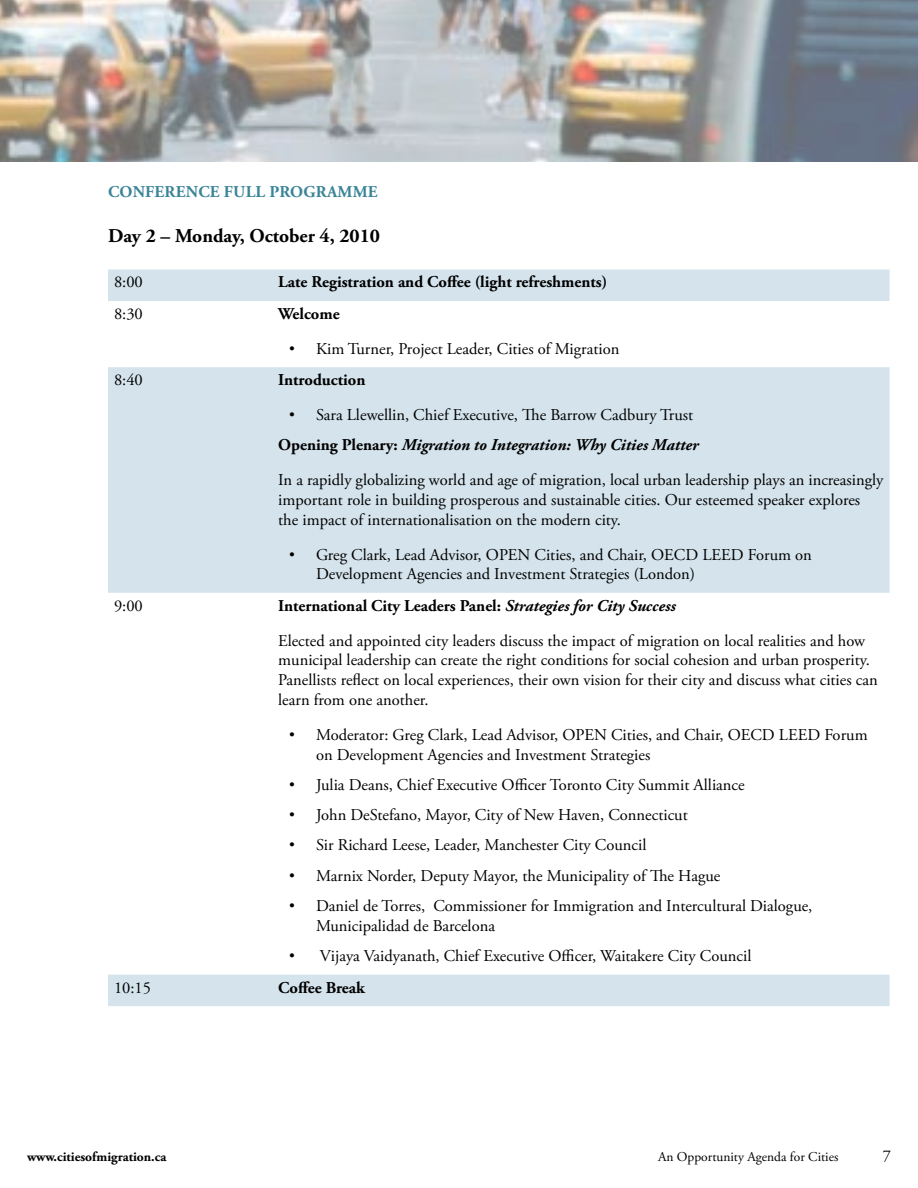
<style>
.page{position:relative;width:918px;height:1188px;background:#fff}
.page>*{position:absolute;margin:0;border:0;box-sizing:border-box;transform-origin:0 0}
.t1{font:700 19.5px "Adobe Garamond Pro";color:#000}
.t2{font:16.5px/19.8px "Adobe Garamond Pro";color:#000}
.t3{font:700 16.5px "Adobe Garamond Pro";color:#000}
.t4{font:700 16.5px "Adobe Garamond Pro";letter-spacing:.015em;color:#3a8497}
.t5{font:13.5px "Adobe Garamond Pro";color:#000}
.t6{font:700 13.5px "Adobe Garamond Pro";color:#000}
.s1{font-family:"Gill Sans"}
.s2{font-weight:700}
.s3{font-weight:700;font-style:italic}
</style>
<div class="page">
<div style="left:108px;top:270px;width:782px;height:31px;background:#d4e3ec"></div>
<svg style="left:108px;top:367px;width:782px;height:639px"></svg>
<img style="left:0;top:0;width:918px;height:162px">
<p class="t4" style="left:108px;top:182px;width:234px">conference full programm</p>
<p class="t4" style="left:368px;top:182px;width:11px">e</p>
<p class="t1" style="left:108px;top:224px;width:274px">Day 2 – Monday, October 4, 2010</p>
<p class="t2" style="left:114px;top:273px;width:30px">8:00</p>
<p class="t3" style="left:278px;top:273px;width:331px">Late Registration and Coffee (light refreshments)</p>
<p class="t2" style="left:114px;top:304px;width:30px">8:30</p>
<p class="t3" style="left:278px;top:304px;width:63px">Welcome</p>
<p class="t2" style="left:289px;top:339px;width:332px"><span class="s1">•</span> Kim Turner, Project Leader, Cities of Migration</p>
<p class="t2" style="left:114px;top:371px;width:30px">8:40</p>
<p class="t3" style="left:278px;top:370px;width:89px">Introduction</p>
<p class="t2" style="left:278px;top:400px;width:422px;line-height:30.3px;text-align:center"><span class="s1">•</span> Sara Llewellin, Chief Executive, The Barrow Cadbury Trust<br><span class="s2">Opening Plenary:</span> <span class="s3">Migration to Integration: Why Cities Matter</span></p>
<p class="t2" style="left:278px;top:471px;width:607px">In a rapidly globalizing world and age of migration, local urban leadership plays an increasingly important role in building prosperous and sustainable cities. Our esteemed speaker explores the impact of internationalisation on the modern city.</p>
<p class="t2" style="left:316px;top:545px;width:497px;text-indent:-27px"><span class="s1">•</span> Greg Clark, Lead Advisor, OPEN Cities, and Chair, OECD LEED Forum on<br>Development Agencies and Investment Strategies (London)</p>
<p class="t2" style="left:114px;top:596px;width:30px">9:00</p>
<p class="t2" style="left:278px;top:589px;width:588px;line-height:34.8px"><span class="s2">International City Leaders Panel:</span> <span class="s3">Strategies for City Success<br></span>Elected and appointed city leaders discuss the impact of migration on local realities and how</p>
<p class="t2" style="left:278px;top:651px;width:601px">municipal leadership can create the right conditions for social cohesion and urban prosperity.<br>Panellists reflect on local experiences, their own vision for their city and discuss what cities can learn from one another.</p>
<p class="t2" style="left:316px;top:725px;width:553px;text-indent:-27px"><span class="s1">•</span> Moderator: Greg Clark, Lead Advisor, OPEN Cities, and Chair, OECD LEED Forum on Development Agencies and Investment Strategies</p>
<p class="t2" style="left:289px;top:775px;width:457px"><span class="s1">•</span> Julia Deans, Chief Executive Officer Toronto City Summit Alliance</p>
<p class="t2" style="left:289px;top:806px;width:400px"><span class="s1">•</span> John DeStefano, Mayor, City of New Haven, Connecticut</p>
<p class="t2" style="left:289px;top:836px;width:359px"><span class="s1">•</span> Sir Richard Leese, Leader, Manchester City Council</p>
<p class="t2" style="left:289px;top:866px;width:433px"><span class="s1">•</span> Marnix Norder, Deputy Mayor, the Municipality of The Hague</p>
<p class="t2" style="left:316px;top:897px;width:498px;text-indent:-27px"><span class="s1">•</span> Daniel de Torres, Commissioner for Immigration and Intercultural Dialogue,<br>Municipalidad de Barcelona</p>
<p class="t2" style="left:289px;top:947px;width:464px"><span class="s1">•</span> Vijaya Vaidyanath, Chief Executive Officer, Waitakere City Council</p>
<p class="t2" style="left:114px;top:978px;width:39px">10:15</p>
<p class="t3" style="left:278px;top:978px;width:88px">Coffee Break</p>
<p class="t6" style="left:27px;top:1149px;width:141px">www.citiesofmigration.ca</p>
<p class="t5" style="left:658px;top:1149px;width:182px">An Opportunity Agenda for Cities</p>
<p class="t2" style="left:883px;top:1146px;width:10px">7</p>
</div>
